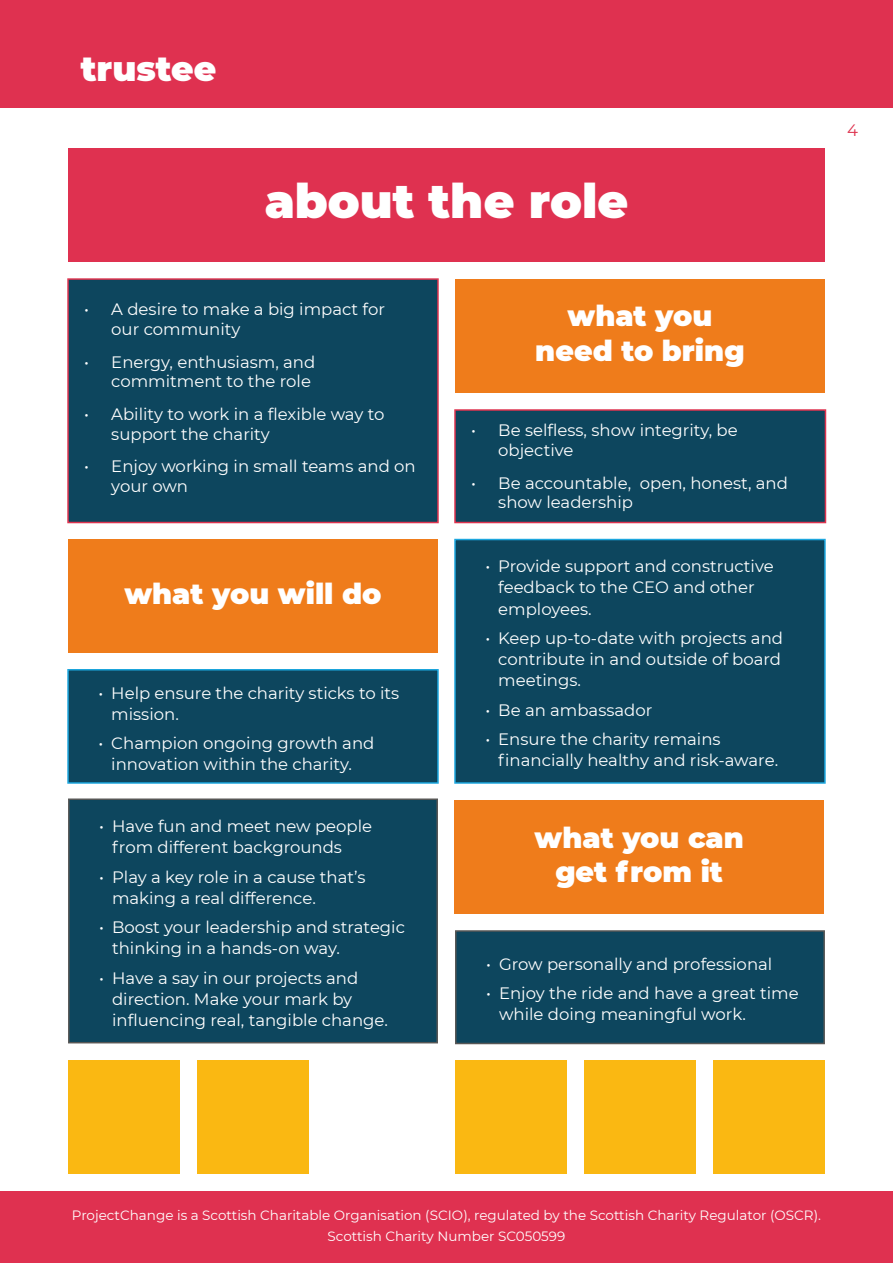
<style>
.page{position:relative;width:893px;height:1263px;background:#fff}
.page>*{position:absolute;margin:0;border:0;box-sizing:border-box;transform-origin:0 0}
.t1{font:900 47.25px "Montserrat";color:#fff}
.t2{font:900 34.5px "Montserrat";color:#fff}
.t3{font:900 28.5px/34.2px "Montserrat";color:#fff;text-align:center}
.t4{font:16.5px/21px "Montserrat";color:#fff}
.t5{font:16.5px "Montserrat";color:#de334f}
.t6{font:13.5px/21px "Montserrat";color:#fff;text-align:center}
</style>
<div class="page">
<div style="left:0;top:1192px;width:893px;height:71px;background:#df3150"></div>
<div style="left:1px;top:1px;width:892px;height:107px;background:#df3150"></div>
<div style="left:68px;top:279px;width:370px;height:243px;background:#0d465e"></div>
<div style="left:67px;top:278px;width:372px;height:245px;border:2px solid #de334f"></div>
<div style="left:68px;top:1060px;width:112px;height:114px;background:#fab812"></div>
<div style="left:197px;top:1060px;width:112px;height:114px;background:#fab812"></div>
<div style="left:455px;top:1060px;width:112px;height:114px;background:#fab812"></div>
<div style="left:584px;top:1060px;width:112px;height:114px;background:#fab812"></div>
<div style="left:713px;top:1060px;width:112px;height:114px;background:#fab812"></div>
<div style="left:455px;top:539px;width:370px;height:244px;background:#0d465e"></div>
<div style="left:454px;top:539px;width:372px;height:245px;border:2px solid #1ca6de"></div>
<div style="left:69px;top:799px;width:368px;height:244px;background:#0d465e"></div>
<div style="left:68px;top:798px;width:370px;height:245px;border:2px solid #575756"></div>
<div style="left:455px;top:279px;width:370px;height:113px;background:#ef7c1b"></div>
<div style="left:68px;top:539px;width:370px;height:114px;background:#ef7c1b"></div>
<div style="left:454px;top:801px;width:370px;height:113px;background:#ef7c1b"></div>
<div style="left:68px;top:149px;width:757px;height:113px;background:#df3150"></div>
<div style="left:455px;top:410px;width:370px;height:112px;background:#0d465e"></div>
<div style="left:454px;top:409px;width:372px;height:114px;border:2px solid #de334f"></div>
<div style="left:68px;top:670px;width:370px;height:113px;background:#0d465e"></div>
<div style="left:67px;top:669px;width:372px;height:115px;border:2px solid #1ca6de"></div>
<div style="left:456px;top:931px;width:368px;height:112px;background:#0d465e"></div>
<div style="left:455px;top:930px;width:370px;height:114px;border:2px solid #575756"></div>
<h2 class="t2" style="left:81px;top:43px;width:137px">trustee</h2>
<h1 class="t1" style="left:265px;top:166px;width:365px">about the role</h1>
<p class="t4" style="left:111px;top:299px;width:275px;line-height:19.8px;text-indent:-27px">• A desire to make a big impact for our community</p>
<p class="t4" style="left:84px;top:351px;width:232px;line-height:19.8px;text-align:right">• Energy, enthusiasm, and commitment to the role</p>
<p class="t4" style="left:111px;top:404px;width:275px;line-height:19.8px;text-indent:-27px">• Ability to work in a flexible way to support the charity</p>
<p class="t4" style="left:111px;top:456px;width:306px;line-height:19.8px;text-indent:-27px">• Enjoy working in small teams and on your own</p>
<h3 class="t3" style="left:124px;top:575px;width:259px">what you will do</h3>
<p class="t4" style="left:111px;top:682px;width:289px;text-indent:-13px">• Help ensure the charity sticks to its mission.</p>
<p class="t4" style="left:99px;top:732px;width:277px;text-align:center">• Champion ongoing growth and innovation within the charity.</p>
<p class="t4" style="left:112px;top:815px;width:262px;text-indent:-13px">• Have fun and meet new people from different backgrounds</p>
<p class="t4" style="left:112px;top:866px;width:255px;text-indent:-13px">• Play a key role in a cause that’s making a real difference.</p>
<p class="t4" style="left:112px;top:916px;width:294px;text-indent:-13px">• Boost your leadership and strategic thinking in a hands-on way.</p>
<p class="t4" style="left:112px;top:967px;width:277px;text-indent:-13px">• Have a say in our projects and direction. Make your mark by influencing real, tangible change.</p>
<h3 class="t3" style="left:535px;top:297px;width:211px">what you need to bring</h3>
<p class="t4" style="left:498px;top:420px;width:241px;line-height:19.8px;text-indent:-27px">• Be selfless, show integrity, be objective</p>
<p class="t4" style="left:498px;top:472px;width:291px;line-height:19.8px;text-indent:-27px">• Be accountable, open, honest, and show leadership</p>
<p class="t4" style="left:498px;top:555px;width:277px;text-indent:-13px">• Provide support and constructive feedback to the CEO and other employees.</p>
<p class="t4" style="left:498px;top:627px;width:286px;text-indent:-13px">• Keep up-to-date with projects and contribute in and outside of board meetings.</p>
<p class="t4" style="left:485px;top:698px;width:168px">• Be an ambassador</p>
<p class="t4" style="left:498px;top:728px;width:281px;text-indent:-13px">• Ensure the charity remains financially healthy and risk-aware.</p>
<h3 class="t3" style="left:535px;top:819px;width:211px">what you can get from it</h3>
<p class="t4" style="left:486px;top:953px;width:288px">• Grow personally and professional</p>
<p class="t4" style="left:499px;top:982px;width:301px;text-indent:-13px">• Enjoy the ride and have a great time while doing meaningful work.</p>
<p class="t5" style="left:847px;top:119px;width:12px">4</p>
<p class="t6" style="left:72px;top:1205px;width:750px">ProjectChange is a Scottish Charitable Organisation (SCIO), regulated by the Scottish Charity Regulator (OSCR).<br>Scottish Charity Number SC050599</p>
</div>
